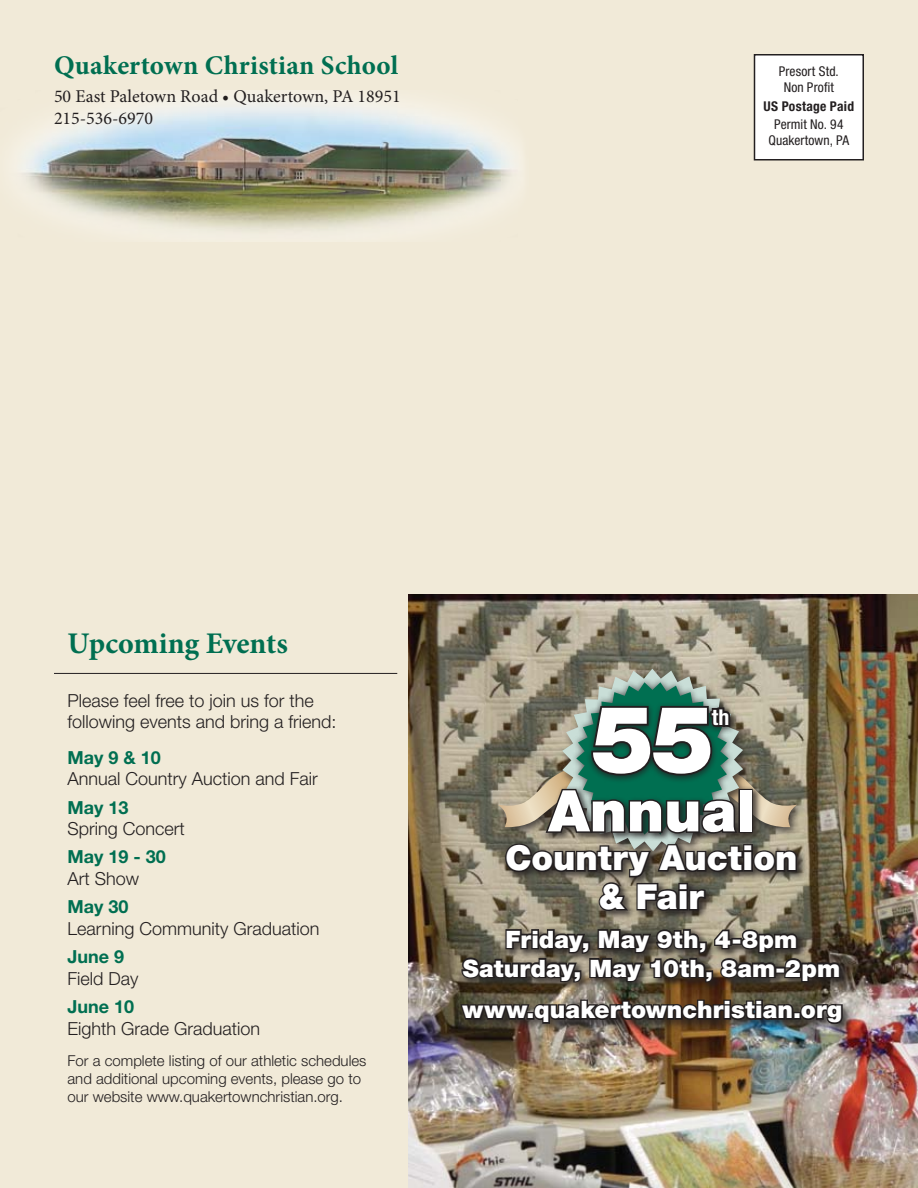
<style>
.page{position:relative;width:918px;height:1188px;background:#f1ead8}
.page>*{position:absolute;margin:0;border:0;box-sizing:border-box;transform-origin:0 0}
.t1{font:900 93.6px "Helvetica Neue LT Std";color:#fff}
.t2{font:900 57.45px "Helvetica Neue LT Std";color:#fff}
.t3{font:900 34.5px/38.8px "Helvetica Neue LT Std";color:#fff;text-align:center}
.t4{font:700 30px "Minion Pro";letter-spacing:-.005em;color:#006f51}
.t5{font:700 27px "Minion Pro";letter-spacing:.01em;color:#006f51}
.t6{font:900 24px/28.8px "Helvetica Neue LT Std";letter-spacing:.005em;color:#fff;text-align:center}
.t7{font:700 condensed 21.75px "Helvetica Neue LT Std";color:#fff}
.t8{font:300 18px/21.6px "Helvetica Neue LT Std";color:#231f20}
.t9{font:18px/21.6px "Minion Pro";color:#231f20}
.t10{font:700 18px "Helvetica Neue LT Std";color:#006f51}
.t11{font:300 15px/18px "Helvetica Neue LT Std";color:#231f20}
.t12{font:condensed 13.5px/16.2px "Helvetica Neue LT Std";letter-spacing:.01em;color:#231f20;text-align:center}
.t13{font:700 condensed 13.5px "Helvetica Neue LT Std";letter-spacing:.02em;color:#231f20}
</style>
<div class="page">
<img style="left:12px;top:91px;width:510px;height:146px">
<hr style="left:54px;top:673px;width:343px;height:1px;background:#231f20">
<img style="left:408px;top:594px;width:510px;height:594px">
<div style="left:559px;top:665px;width:193px;height:196px;background:#231f20;opacity:.75"></div>
<div style="left:754px;top:55px;width:109px;height:105px;background:#fff"></div>
<div style="left:754px;top:54px;width:110px;height:106px;border:2px solid #231f20"></div>
<div style="left:458px;top:997px;width:397px;height:39px;background:#231f20;opacity:.75"></div>
<img style="left:458px;top:669px;width:386px;height:374px">
<h3 class="t5" style="left:54px;top:46px;width:346px">Quakertown Christian School</h3>
<p class="t9" style="left:54px;top:86px;width:348px">50 East Paletown Road • Quakertown, PA 18951<br>215-536-6970</p>
<p class="t12" style="left:779px;top:63px;width:61px">Presort Std.<br>Non Profit</p>
<p class="t13" style="left:764px;top:98px;width:92px">US Postage Paid</p>
<p class="t12" style="left:768px;top:116px;width:82px">Permit No. 94<br>Quakertown, PA</p>
<h3 class="t4" style="left:68px;top:622px;width:222px">Upcoming Events</h3>
<p class="t8" style="left:68px;top:689px;width:271px">Please feel free to join us for the following events and bring a friend:</p>
<p class="t10" style="left:68px;top:746px;width:95px">May 9 &amp; 10</p>
<p class="t8" style="left:68px;top:768px;width:252px">Annual Country Auction and Fair</p>
<p class="t10" style="left:68px;top:796px;width:63px">May 13</p>
<p class="t8" style="left:68px;top:818px;width:119px">Spring Concert</p>
<p class="t10" style="left:68px;top:846px;width:100px">May 19 - 30</p>
<p class="t8" style="left:68px;top:867px;width:73px">Art Show</p>
<p class="t10" style="left:68px;top:896px;width:63px">May 30</p>
<p class="t8" style="left:68px;top:917px;width:254px">Learning Community Graduation</p>
<p class="t10" style="left:68px;top:946px;width:58px">June 9</p>
<p class="t8" style="left:68px;top:967px;width:73px">Field Day</p>
<p class="t10" style="left:68px;top:996px;width:68px">June 10</p>
<p class="t8" style="left:68px;top:1017px;width:194px">Eighth Grade Graduation</p>
<p class="t11" style="left:68px;top:1052px;width:300px">For a complete listing of our athletic schedules and additional upcoming events, please go to our website www.quakertownchristian.org.</p>
<h1 class="t1" style="left:592px;top:684px;width:124px">55</h1>
<p class="t7" style="left:712px;top:704px;width:19px">th</p>
<h2 class="t2" style="left:548px;top:777px;width:208px">Annual</h2>
<h3 class="t3" style="left:505px;top:838px;width:293px">Country Auction &amp; Fair</h3>
<h3 class="t6" style="left:463px;top:925px;width:379px">Friday, May 9th, 4-8pm<br>Saturday, May 10th, 8am-2pm</h3>
<h3 class="t6" style="left:463px;top:995px;width:381px">www.quakertownchristian.org</h3>
</div>
